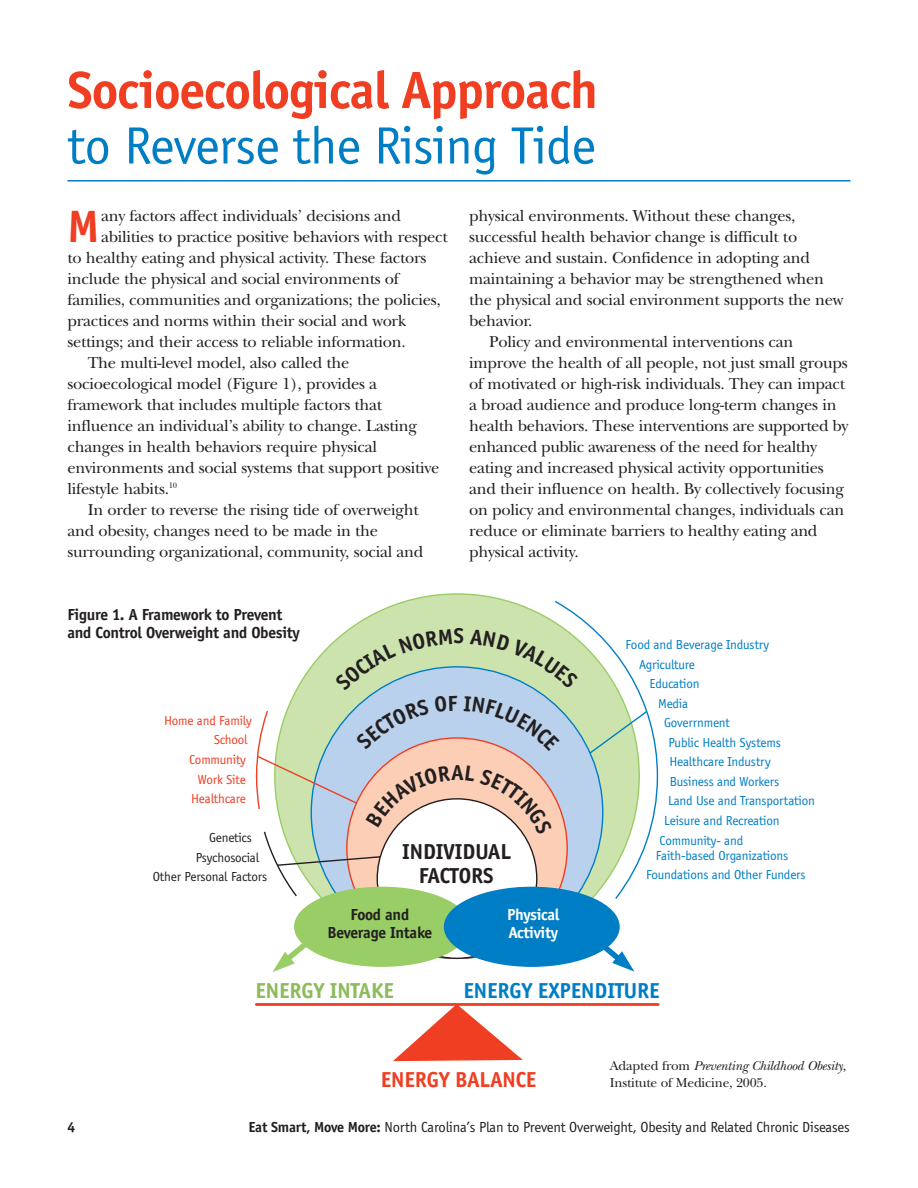
<style>
.page{position:relative;width:918px;height:1188px;background:#fff}
.page>*{position:absolute;margin:0;border:0;box-sizing:border-box;transform-origin:0 0}
.t1{font:700 54px "Officina Sans";letter-spacing:-.015em;color:#ef3e22}
.t2{font:54px "Officina Sans";letter-spacing:-.015em;color:#007ec5}
.t3{font:700 46.65px "Officina Sans";color:#ef3e22}
.t4{font:700 22.35px/23.7px "Officina Sans";color:#231f20;text-align:center}
.t5{font:700 22.35px "Officina Sans";color:#007ec5}
.t6{font:700 22.35px "Officina Sans";color:#ef3e22}
.t7{font:700 22.35px "Officina Sans";color:#8cbb5c}
.t8{font:16.5px "New Baskerville";letter-spacing:-.015em;color:#231f20}
.t9{font:700 16.5px/18px "Officina Sans";letter-spacing:-.015em;color:#231f20}
.t10{font:700 16.5px/18px "Officina Sans";letter-spacing:-.015em;color:#fff}
.t11{font:15px "Officina Sans";letter-spacing:-.015em;color:#231f20}
.t12{font:700 15px "Officina Sans";color:#231f20}
.t13{font:13.5px/19.5px "Officina Sans";letter-spacing:-.015em;color:#007ec5;text-align:center}
.t14{font:13.5px/16.5px "New Baskerville";letter-spacing:-.015em;color:#231f20}
.t15{font:13.5px "Officina Sans";letter-spacing:-.015em;color:#ef3e22}
.t16{font:13.5px "Officina Sans";letter-spacing:-.015em;color:#231f20}
.s1{font-style:italic}
.s2{font-weight:700}
</style>
<div class="page">
<div style="left:295px;top:887px;width:174px;height:79px;background:#99cd65;border-radius:50%"></div>
<div style="left:445px;top:887px;width:174px;height:79px;background:#007ec5;border-radius:50%"></div>
<svg style="left:393px;top:1006px;width:130px;height:56px"></svg>
<hr style="left:256px;top:1003px;width:402px;height:3px;background:#ef3e22">
<svg style="left:273px;top:916px;width:66px;height:56px"></svg>
<svg style="left:568px;top:916px;width:66px;height:56px"></svg>
<hr style="left:68px;top:180px;width:782px;height:2px;background:#007ec5">
<svg style="left:255px;top:599px;width:404px;height:301px"></svg>
<h1 class="t1" style="left:68px;top:58px;width:532px">Socioecological Approach</h1>
<h1 class="t2" style="left:68px;top:113px;width:530px">to Reverse the Rising Tide</h1>
<h2 class="t3" style="left:68px;top:199px;width:33px">M</h2>
<p class="t8" style="left:101px;top:210px;width:302px">any factors affect individuals’ decisions and</p>
<p class="t8" style="left:101px;top:231px;width:348px">abilities to practice positive behaviors with respect</p>
<p class="t8" style="left:68px;top:252px;width:360px">to healthy eating and physical activity. These factors</p>
<p class="t8" style="left:68px;top:273px;width:333px">include the physical and social environments of</p>
<p class="t8" style="left:68px;top:294px;width:375px">families, communities and organizations; the policies,</p>
<p class="t8" style="left:68px;top:315px;width:341px">practices and norms within their social and work</p>
<p class="t8" style="left:68px;top:336px;width:340px">settings; and their access to reliable information.</p>
<p class="t8" style="left:88px;top:357px;width:263px">The multi-level model, also called the</p>
<p class="t8" style="left:68px;top:378px;width:311px">socioecological model (Figure 1), provides a</p>
<p class="t8" style="left:68px;top:399px;width:316px">framework that includes multiple factors that</p>
<p class="t8" style="left:68px;top:420px;width:351px">influence an individual’s ability to change. Lasting</p>
<p class="t8" style="left:68px;top:441px;width:311px">changes in health behaviors require physical</p>
<p class="t8" style="left:68px;top:462px;width:373px">environments and social systems that support positive</p>
<p class="t8" style="left:68px;top:483px;width:111px">lifestyle habits.<sup>10</sup></p>
<p class="t8" style="left:88px;top:504px;width:333px">In order to reverse the rising tide of overweight</p>
<p class="t8" style="left:68px;top:525px;width:312px">and obesity, changes need to be made in the</p>
<p class="t8" style="left:68px;top:546px;width:357px">surrounding organizational, community, social and</p>
<p class="t8" style="left:469px;top:210px;width:328px">physical environments. Without these changes,</p>
<p class="t8" style="left:469px;top:231px;width:330px">successful health behavior change is difficult to</p>
<p class="t8" style="left:469px;top:252px;width:342px">achieve and sustain. Confidence in adopting and</p>
<p class="t8" style="left:469px;top:273px;width:357px">maintaining a behavior may be strengthened when</p>
<p class="t8" style="left:469px;top:294px;width:376px">the physical and social environment supports the new</p>
<p class="t8" style="left:469px;top:315px;width:65px">behavior.</p>
<p class="t8" style="left:489px;top:336px;width:306px">Policy and environmental interventions can</p>
<p class="t8" style="left:469px;top:357px;width:380px">improve the health of all people, not just small groups</p>
<p class="t8" style="left:469px;top:378px;width:378px">of motivated or high-risk individuals. They can impact</p>
<p class="t8" style="left:469px;top:399px;width:369px">a broad audience and produce long-term changes in</p>
<p class="t8" style="left:469px;top:420px;width:381px">health behaviors. These interventions are supported by</p>
<p class="t8" style="left:469px;top:441px;width:350px">enhanced public awareness of the need for healthy</p>
<p class="t8" style="left:469px;top:462px;width:356px">eating and increased physical activity opportunities</p>
<p class="t8" style="left:469px;top:483px;width:376px">and their influence on health. By collectively focusing</p>
<p class="t8" style="left:469px;top:504px;width:377px">on policy and environmental changes, individuals can</p>
<p class="t8" style="left:469px;top:525px;width:350px">reduce or eliminate barriers to healthy eating and</p>
<p class="t8" style="left:469px;top:546px;width:111px">physical activity.</p>
<p class="t9" style="left:68px;top:605px;width:234px">Figure 1. A Framework to Prevent and Control Overweight and Obesity</p>
<p class="t15" style="left:164px;top:712px;width:89px">Home and Family</p>
<p class="t15" style="left:214px;top:732px;width:36px">School</p>
<p class="t15" style="left:189px;top:751px;width:58px">Community</p>
<p class="t15" style="left:198px;top:771px;width:49px">Work Site</p>
<p class="t15" style="left:191px;top:791px;width:56px">Healthcare</p>
<p class="t16" style="left:209px;top:830px;width:44px">Genetics</p>
<p class="t16" style="left:196px;top:849px;width:65px">Psychosocial</p>
<p class="t16" style="left:153px;top:869px;width:116px">Other Personal Factors</p>
<h3 class="t4" style="left:451px;top:761px;width:14px">A</h3>
<h3 class="t4" style="left:402px;top:840px;width:110px">INDIVIDUAL<br>FACTORS</h3>
<p class="t9" style="left:327px;top:906px;width:106px;text-align:center">Food and<br>Beverage Intake</p>
<p class="t10" style="left:507px;top:906px;width:54px">Physical<br>Activity</p>
<p class="t13" style="left:626px;top:635px;width:145px">Food and Beverage Industry</p>
<p class="t13" style="left:639px;top:654px;width:57px">Agriculture</p>
<p class="t13" style="left:650px;top:674px;width:52px">Education</p>
<p class="t13" style="left:658px;top:693px;width:32px">Media</p>
<p class="t13" style="left:664px;top:713px;width:67px">Goverrnment</p>
<p class="t13" style="left:669px;top:732px;width:114px">Public Health Systems</p>
<p class="t13" style="left:669px;top:752px;width:103px">Healthcare Industry</p>
<p class="t13" style="left:670px;top:771px;width:111px">Business and Workers</p>
<p class="t13" style="left:668px;top:791px;width:148px">Land Use and Transportation</p>
<p class="t13" style="left:664px;top:811px;width:117px">Leisure and Recreation</p>
<p class="t13" style="left:660px;top:830px;width:85px">Community- and</p>
<p class="t13" style="left:646px;top:845px;width:161px">Faith-based Organizations<br>Foundations and Other Funders</p>
<h3 class="t7" style="left:255px;top:977px;width:140px">ENERGY INTAKE</h3>
<h3 class="t5" style="left:463px;top:977px;width:198px">ENERGY EXPENDITURE</h3>
<h3 class="t6" style="left:381px;top:1066px;width:157px">ENERGY BALANCE</h3>
<p class="t14" style="left:610px;top:1059px;width:238px">Adapted from <span class="s1">Preventing Childhood Obesity</span>,<br>Institute of Medicine, 2005.</p>
<p class="t12" style="left:68px;top:1118px;width:9px">4</p>
<p class="t11" style="left:249px;top:1118px;width:603px"><span class="s2">Eat Smart, Move More:</span> North Carolina’s Plan to Prevent Overweight, Obesity and Related Chronic Diseases</p>
</div>
